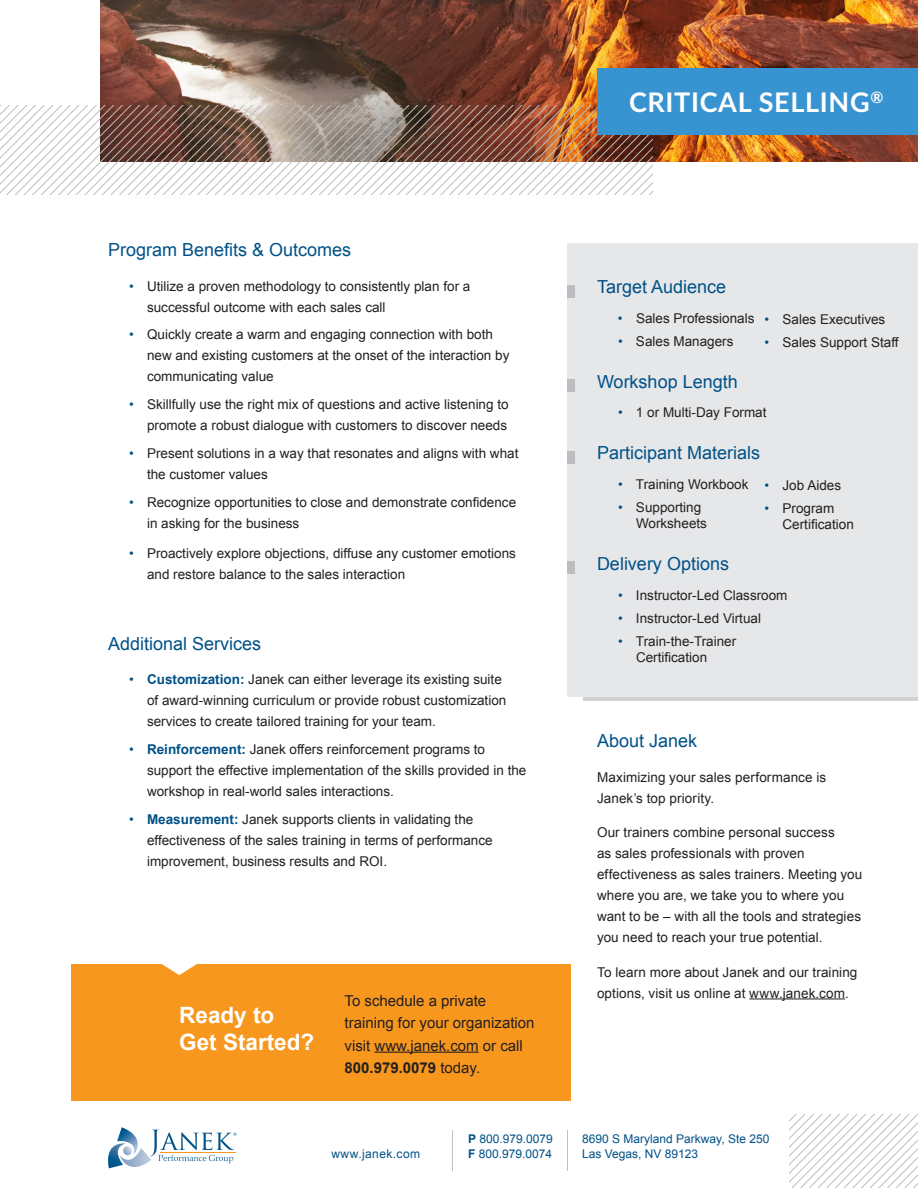
<style>
.page{position:relative;width:918px;height:1188px;background:#fff}
.page>*{position:absolute;margin:0;border:0;box-sizing:border-box;transform-origin:0 0}
.t1{font:700 27px "Lato";letter-spacing:.025em;color:#fff}
.t2{font:700 22.5px/27px "Arial";color:#fff}
.t3{font:18px "Arial";color:#005187}
.t4{font:15px/22.5px "Arial";color:#231f20}
.t5{font:13.5px/21px "Arial";color:#231f20}
.t6{font:12px "Arial";color:#005187}
.t7{font:12px "Arial";letter-spacing:.035em;color:#005187}
.s1{color:#005187}
.s2{font-weight:700;color:#005187}
.s3{font-weight:700}
</style>
<div class="page">
<div style="left:584px;top:681px;width:334px;height:19px;background:linear-gradient(to right,#d1d2d4,#d1d2d4)"></div>
<div style="left:567px;top:243px;width:351px;height:453px;background:#e6e7e9"></div>
<img style="left:101px;top:0;width:817px;height:162px">
<img style="left:0;top:106px;width:653px;height:88px">
<svg style="left:790px;top:1115px;width:128px;height:73px"></svg>
<hr style="left:567px;top:1130px;width:1px;height:41px;background:#bebfc2">
<hr style="left:452px;top:1130px;width:1px;height:41px;background:#bebfc2">
<svg style="left:108px;top:1127px;width:128px;height:42px"></svg>
<div style="left:597px;top:68px;width:321px;height:66px;background:#3894d1"></div>
<div style="left:567px;top:285px;width:8px;height:12px;background:#bcbdc0"></div>
<div style="left:567px;top:379px;width:8px;height:13px;background:#bcbdc0"></div>
<div style="left:567px;top:451px;width:8px;height:13px;background:#bcbdc0"></div>
<div style="left:567px;top:561px;width:8px;height:13px;background:#bcbdc0"></div>
<hr style="left:749px;top:998px;width:96px;height:1px;background:#231f20">
<div style="left:71px;top:964px;width:500px;height:137px;background:#f7971d"></div>
<hr style="left:375px;top:1052px;width:104px;height:1px;background:#231f20">
<svg style="left:162px;top:964px;width:35px;height:11px"></svg>
<p class="t1" style="left:629px;top:82px;width:256px">CRITICAL SELLING<sup>®</sup></p>
<p class="t3" style="left:108px;top:238px;width:245px">Program Benefits &amp; Outcomes</p>
<p class="t5" style="left:147px;top:276px;width:325px;text-indent:-18px"><span class="s1">•</span> Utilize a proven methodology to consistently plan for a successful outcome with each sales call</p>
<p class="t5" style="left:147px;top:324px;width:364px;text-indent:-18px"><span class="s1">•</span> Quickly create a warm and engaging connection with both new and existing customers at the onset of the interaction by communicating value</p>
<p class="t5" style="left:129px;top:394px;width:381px;text-align:right"><span class="s1">•</span> Skillfully use the right mix of questions and active listening to promote a robust dialogue with customers to discover needs</p>
<p class="t5" style="left:147px;top:443px;width:373px;text-indent:-18px"><span class="s1">•</span> Present solutions in a way that resonates and aligns with what the customer values</p>
<p class="t5" style="left:147px;top:492px;width:371px;text-indent:-18px"><span class="s1">•</span> Recognize opportunities to close and demonstrate confidence in asking for the business</p>
<p class="t5" style="left:147px;top:543px;width:370px;text-indent:-18px"><span class="s1">•</span> Proactively explore objections, diffuse any customer emotions and restore balance to the sales interaction</p>
<p class="t3" style="left:108px;top:632px;width:155px">Additional Services</p>
<p class="t5" style="left:147px;top:669px;width:361px;text-indent:-18px"><span class="s1">•</span> <span class="s2">Customization:</span> Janek can either leverage its existing suite of award-winning curriculum or provide robust customization services to create tailored training for your team.</p>
<p class="t5" style="left:147px;top:739px;width:381px;text-indent:-18px"><span class="s1">•</span> <span class="s2">Reinforcement:</span> Janek offers reinforcement programs to support the effective implementation of the skills provided in the workshop in real-world sales interactions.</p>
<p class="t5" style="left:147px;top:809px;width:347px;text-indent:-18px"><span class="s1">•</span> <span class="s2">Measurement:</span> Janek supports clients in validating the effectiveness of the sales training in terms of performance improvement, business results and ROI.</p>
<p class="t2" style="left:179px;top:1002px;width:137px">Ready to<br>Get Started?</p>
<p class="t4" style="left:345px;top:989px;width:192px">To schedule a private training for your organization visit www.janek.com or call<br><span class="s3">800.979.0079</span> today.</p>
<p class="t7" style="left:332px;top:1146px;width:90px">www.janek.com</p>
<p class="t6" style="left:468px;top:1131px;width:86px"><span class="s3">P</span> 800.979.0079</p>
<p class="t6" style="left:468px;top:1146px;width:86px"><span class="s3">F</span> 800.979.0074</p>
<p class="t3" style="left:597px;top:275px;width:131px">Target Audience</p>
<p class="t5" style="left:618px;top:308px;width:138px"><span class="s1">•</span> Sales Professionals</p>
<p class="t5" style="left:618px;top:331px;width:117px"><span class="s1">•</span> Sales Managers</p>
<p class="t3" style="left:597px;top:370px;width:142px">Workshop Length</p>
<p class="t5" style="left:618px;top:402px;width:150px"><span class="s1">•</span> 1 or Multi-Day Format</p>
<p class="t3" style="left:597px;top:441px;width:165px">Participant Materials</p>
<p class="t5" style="left:618px;top:474px;width:132px"><span class="s1">•</span> Training Workbook</p>
<p class="t5" style="left:636px;top:499px;width:73px;line-height:16.2px;text-indent:-18px"><span class="s1">•</span> Supporting<br>Worksheets</p>
<p class="t3" style="left:597px;top:552px;width:134px">Delivery Options</p>
<p class="t5" style="left:618px;top:585px;width:171px"><span class="s1">•</span> Instructor-Led Classroom</p>
<p class="t5" style="left:618px;top:608px;width:145px"><span class="s1">•</span> Instructor-Led Virtual</p>
<p class="t5" style="left:636px;top:633px;width:102px;line-height:16.2px;text-indent:-18px"><span class="s1">•</span> Train-the-Trainer<br>Certification</p>
<p class="t5" style="left:765px;top:309px;width:122px"><span class="s1">•</span> Sales Executives</p>
<p class="t5" style="left:765px;top:332px;width:136px"><span class="s1">•</span> Sales Support Staff</p>
<p class="t5" style="left:765px;top:475px;width:78px"><span class="s1">•</span> Job Aides</p>
<p class="t5" style="left:783px;top:500px;width:73px;line-height:16.2px;text-indent:-18px"><span class="s1">•</span> Program<br>Certification</p>
<p class="t3" style="left:597px;top:729px;width:102px">About Janek</p>
<p class="t5" style="left:597px;top:766px;width:231px">Maximizing your sales performance is<br>Janek’s top priority.</p>
<p class="t5" style="left:597px;top:822px;width:267px">Our trainers combine personal success<br>as sales professionals with proven effectiveness as sales trainers. Meeting you where you are, we take you to where you want to be – with all the tools and strategies you need to reach your true potential.</p>
<p class="t5" style="left:597px;top:961px;width:262px">To learn more about Janek and our training options, visit us online at www.janek.com.</p>
<p class="t6" style="left:582px;top:1131px;width:189px">8690 S Maryland Parkway, Ste 250</p>
<p class="t6" style="left:582px;top:1146px;width:118px">Las Vegas, NV 89123</p>
</div>
